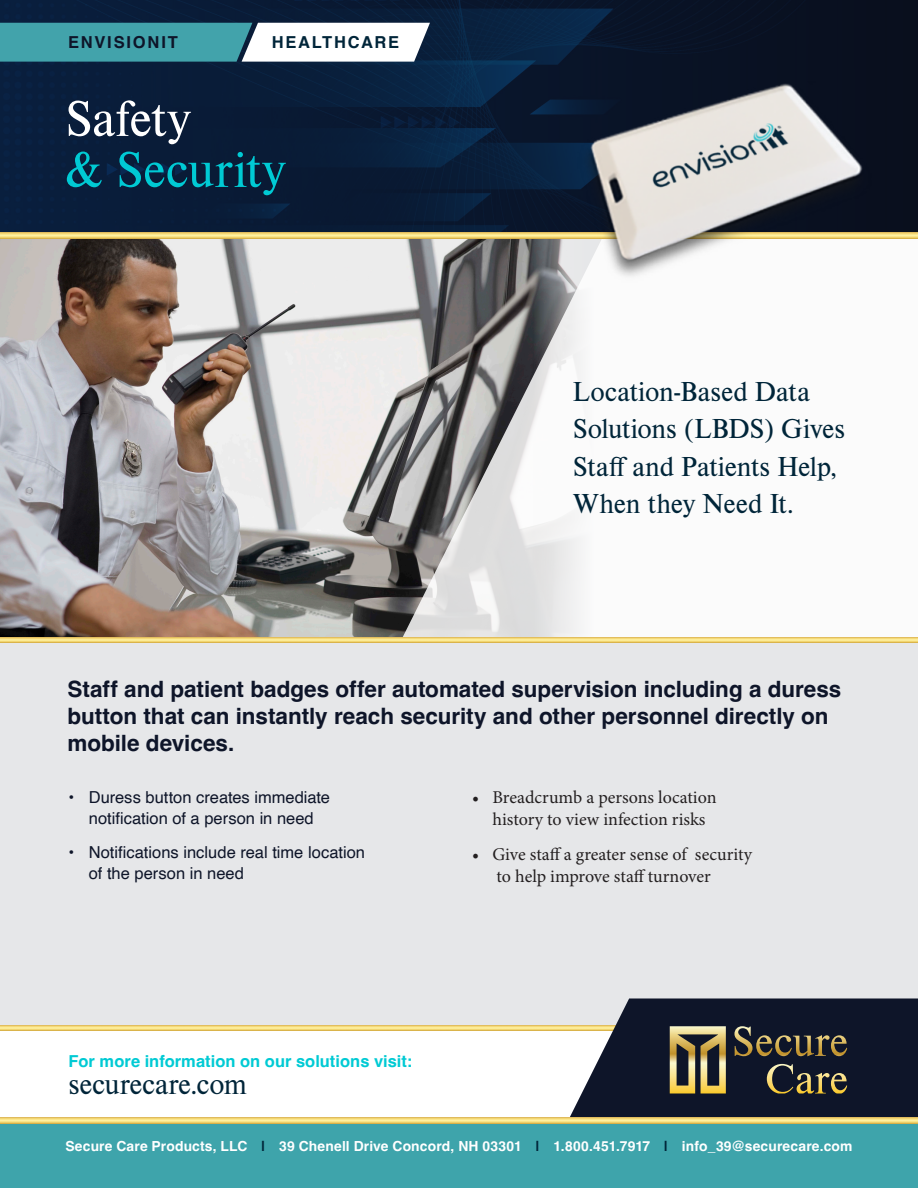
<style>
.page{position:relative;width:918px;height:1188px;background:#fff}
.page>*{position:absolute;margin:0;border:0;box-sizing:border-box;transform-origin:0 0}
.t1{font:52.5px "Nimbus Rom D";letter-spacing:-.005em;color:#00cad4}
.t2{font:52.5px "Nimbus Rom D";letter-spacing:-.01em;color:#fff}
.t3{font:30px "Nimbus Rom D";letter-spacing:-.01em;color:#002539}
.t4{font:28.5px/37.5px "Nimbus Rom D";letter-spacing:-.01em;color:#002539}
.t5{font:700 22.5px/27px "Helvetica";color:#0e1529}
.t6{font:18px/21.6px "Minion Pro";color:#231f20;text-align:center}
.t7{font:16.5px/21px "Helvetica";color:#0e1529;text-align:center}
.t8{font:700 16.5px "Helvetica";color:#00cad4}
.t9{font:700 16.5px "Helvetica";letter-spacing:.11em;color:#0e1529}
.t10{font:700 16.5px "Helvetica";letter-spacing:.105em;color:#002539}
.t11{font:700 13.8px "Helvetica";letter-spacing:.01em;color:#fff}
.s1{color:#002539}
</style>
<div class="page">
<div style="left:0;top:0;width:918px;height:1025px;background:#e6e7e9"></div>
<img style="left:0;top:1025px;width:567px;height:6px">
<img style="left:0;top:238px;width:401px;height:399px">
<svg style="left:401px;top:238px;width:517px;height:399px;background:#ddd"></svg>
<svg style="left:567px;top:998px;width:351px;height:120px;background:#393c42"></svg>
<svg style="left:0;top:0;width:918px;height:233px;background:#0a1b34"></svg>
<div style="left:0;top:1119px;width:918px;height:69px;background:#3ea4ab"></div>
<img style="left:0;top:233px;width:918px;height:5px">
<img style="left:0;top:1118px;width:918px;height:5px">
<img style="left:578px;top:81px;width:294px;height:202px">
<img style="left:0;top:637px;width:918px;height:6px">
<svg style="left:0;top:23px;width:430px;height:39px;background:#8ac2c7"></svg>
<p class="t9" style="left:68px;top:32px;width:111px">ENVISIONIT</p>
<p class="t10" style="left:272px;top:32px;width:129px">HEALTHCARE</p>
<p class="t2" style="left:65px;top:84px;width:127px">Safety</p>
<p class="t1" style="left:65px;top:135px;width:222px">&amp; Security</p>
<p class="t4" style="left:573px;top:372px;width:274px">Location-Based Data<br>Solutions (LBDS) Gives<br>Staff and Patients Help,<br>When they Need It.</p>
<p class="t5" style="left:68px;top:678px;width:775px">Staff and patient badges offer automated supervision including a duress button that can instantly reach security and other personnel directly on mobile devices.</p>
<p class="t7" style="left:69px;top:787px;width:263px">• Duress button creates immediate notification of a person in need</p>
<p class="t7" style="left:89px;top:842px;width:278px;text-align:left;text-indent:-20px">• Notifications include real time location of the person in need</p>
<p class="t6" style="left:472px;top:787px;width:246px">• Breadcrumb a persons location history to view infection risks</p>
<p class="t6" style="left:497px;top:844px;width:257px;text-align:left;text-indent:-24px">• Give staff a greater sense of security to help improve staff turnover</p>
<p class="t8" style="left:69px;top:1051px;width:345px">For more information on our solutions visit:</p>
<p class="t3" style="left:69px;top:1064px;width:180px">securecare.com</p>
<p class="t11" style="left:65px;top:1138px;width:789px">Secure Care Products, LLC <span class="s1">|</span> 39 Chenell Drive Concord, NH 03301 <span class="s1">|</span> 1.800.451.7917 <span class="s1">|</span> info_39@securecare.com</p>
</div>
